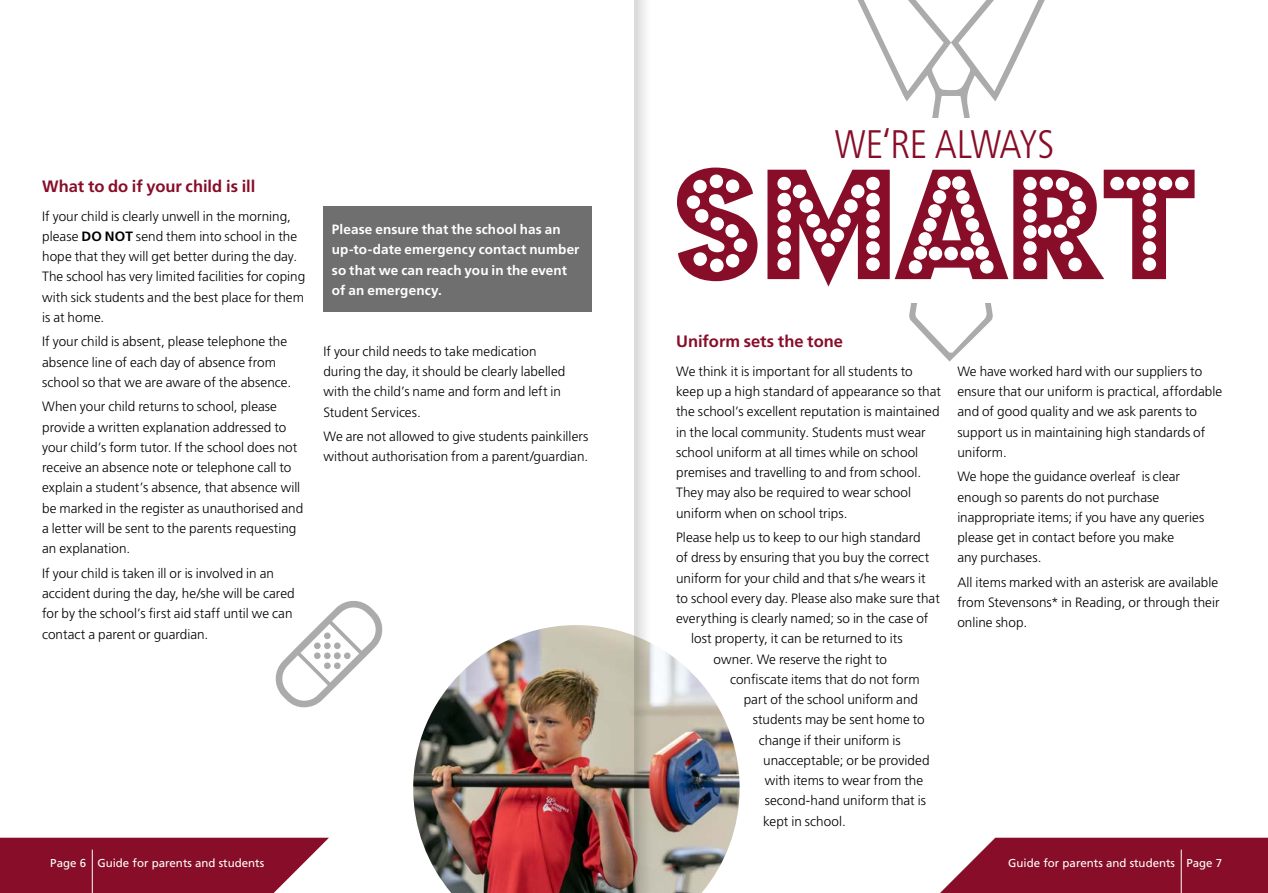
<style>
.page{position:relative;width:1268px;height:893px;background:#fff}
.page>*{position:absolute;margin:0;border:0;box-sizing:border-box;transform-origin:0 0}
.t1{font:174px "Budmo Jiggler";letter-spacing:-.015em;color:#880d28}
.t2{font:300 condensed 39.75px "Frutiger";letter-spacing:-.03em;color:#880d28}
.t3{font:700 16.5px "Frutiger";color:#880d28}
.t4{font:300 13.5px/20.2px "Frutiger";color:#000}
.t5{font:700 13.5px/20.2px "Frutiger";letter-spacing:.01em;color:#fff}
.t6{font:11.55px "Frutiger";color:#fff}
.t7{font:10.5px "Open Sans";color:#fff}
.s1{font-weight:700}
</style>
<div class="page">
<svg style="left:940px;top:838px;width:327px;height:55px;background:#92223b"></svg>
<svg style="left:0;top:838px;width:329px;height:55px;background:#912039"></svg>
<hr style="left:1180px;top:850px;width:1px;height:43px;background:#fff">
<hr style="left:92px;top:850px;width:1px;height:43px;background:#fff">
<svg style="left:857px;top:0;width:188px;height:361px"></svg>
<div style="left:730px;top:118px;width:403px;height:184px;background:#fff"></div>
<div style="left:323px;top:207px;width:268px;height:105px;background:#706f6f"></div>
<img style="left:413px;top:625px;width:326px;height:268px">
<svg style="left:275px;top:601px;width:108px;height:106px"></svg>
<div style="left:334px;top:652px;width:6px;height:7px;background:#acabab;border-radius:50%"></div>
<div style="left:324px;top:642px;width:6px;height:7px;background:#acabab;border-radius:50%"></div>
<div style="left:344px;top:652px;width:6px;height:7px;background:#acabab;border-radius:50%"></div>
<div style="left:314px;top:642px;width:6px;height:7px;background:#acabab;border-radius:50%"></div>
<div style="left:334px;top:662px;width:6px;height:7px;background:#acabab;border-radius:50%"></div>
<div style="left:314px;top:652px;width:6px;height:7px;background:#acabab;border-radius:50%"></div>
<div style="left:324px;top:652px;width:6px;height:7px;background:#acabab;border-radius:50%"></div>
<div style="left:324px;top:632px;width:6px;height:7px;background:#acabab;border-radius:50%"></div>
<div style="left:334px;top:642px;width:6px;height:7px;background:#acabab;border-radius:50%"></div>
<div style="left:324px;top:662px;width:6px;height:7px;background:#acabab;border-radius:50%"></div>
<svg style="left:634px;top:0;width:23px;height:893px"></svg>
<p class="t3" style="left:42px;top:177px;width:215px">What to do if your child is ill</p>
<p class="t4" style="left:42px;top:206px;width:264px">If your child is clearly unwell in the morning, please <span class="s1">DO NOT</span> send them into school in the hope that they will get better during the day.<br>The school has very limited facilities for coping with sick students and the best place for them is at home.</p>
<p class="t4" style="left:42px;top:332px;width:250px">If your child is absent, please telephone the absence line of each day of absence from school so that we are aware of the absence.</p>
<p class="t4" style="left:42px;top:397px;width:263px">When your child returns to school, please provide a written explanation addressed to your child’s form tutor. If the school does not receive an absence note or telephone call to explain a student’s absence, that absence will be marked in the register as unauthorised and a letter will be sent to the parents requesting an explanation.</p>
<p class="t4" style="left:42px;top:563px;width:254px">If your child is taken ill or is involved in an accident during the day, he/she will be cared for by the school’s first aid staff until we can contact a parent or guardian.</p>
<p class="t5" style="left:332px;top:219px;width:249px">Please ensure that the school has an up-to-date emergency contact number so that we can reach you in the event of an emergency.</p>
<p class="t4" style="left:323px;top:341px;width:243px">If your child needs to take medication during the day, it should be clearly labelled with the child’s name and form and left in Student Services.</p>
<p class="t4" style="left:323px;top:426px;width:266px">We are not allowed to give students painkillers without authorisation from a parent/guardian.</p>
<h2 class="t2" style="left:834px;top:122px;width:221px">WE‘RE ALWAYS</h2>
<h1 class="t1" style="left:672px;top:126px;width:527px">SMART</h1>
<p class="t3" style="left:676px;top:332px;width:168px">Uniform sets the tone</p>
<p class="t4" style="left:676px;top:361px;width:266px">We think it is important for all students to keep up a high standard of appearance so that the school’s excellent reputation is maintained in the local community. Students must wear school uniform at all times while on school premises and travelling to and from school.<br>They may also be required to wear school uniform when on school trips.</p>
<p class="t4" style="left:676px;top:527px;width:246px">Please help us to keep to our high standard</p>
<p class="t4" style="left:676px;top:547px;width:254px">of dress by ensuring that you buy the correct</p>
<p class="t4" style="left:676px;top:568px;width:251px">uniform for your child and that s/he wears it</p>
<p class="t4" style="left:676px;top:588px;width:265px">to school every day. Please also make sure that</p>
<p class="t4" style="left:676px;top:608px;width:254px">everything is clearly named; so in the case of</p>
<p class="t4" style="left:691px;top:628px;width:213px">lost property, it can be returned to its</p>
<p class="t4" style="left:713px;top:649px;width:175px">owner. We reserve the right to</p>
<p class="t4" style="left:730px;top:669px;width:191px">confiscate items that do not form</p>
<p class="t4" style="left:743px;top:689px;width:176px">part of the school uniform and</p>
<p class="t4" style="left:752px;top:709px;width:173px">students may be sent home to</p>
<p class="t4" style="left:758px;top:730px;width:143px">change if their uniform is</p>
<p class="t4" style="left:763px;top:750px;width:168px">unacceptable; or be provided</p>
<p class="t4" style="left:764px;top:770px;width:160px">with items to wear from the</p>
<p class="t4" style="left:764px;top:790px;width:163px">second-hand uniform that is</p>
<p class="t4" style="left:763px;top:811px;width:84px">kept in school.</p>
<p class="t4" style="left:957px;top:361px;width:266px">We have worked hard with our suppliers to ensure that our uniform is practical, affordable and of good quality and we ask parents to support us in maintaining high standards of uniform.</p>
<p class="t4" style="left:957px;top:466px;width:248px">We hope the guidance overleaf is clear enough so parents do not purchase inappropriate items; if you have any queries please get in contact before you make<br>any purchases.</p>
<p class="t4" style="left:957px;top:572px;width:263px;text-align:justify">All items marked with an asterisk are available from Stevensons* in Reading, or through their online shop.</p>
<p class="t7" style="left:112px;top:853px;width:123px">@prospectschoolreading</p>
<p class="t6" style="left:50px;top:856px;width:215px">Page 6 Guide for parents and students</p>
<p class="t6" style="left:1008px;top:856px;width:215px">Guide for parents and students Page 7</p>
</div>
